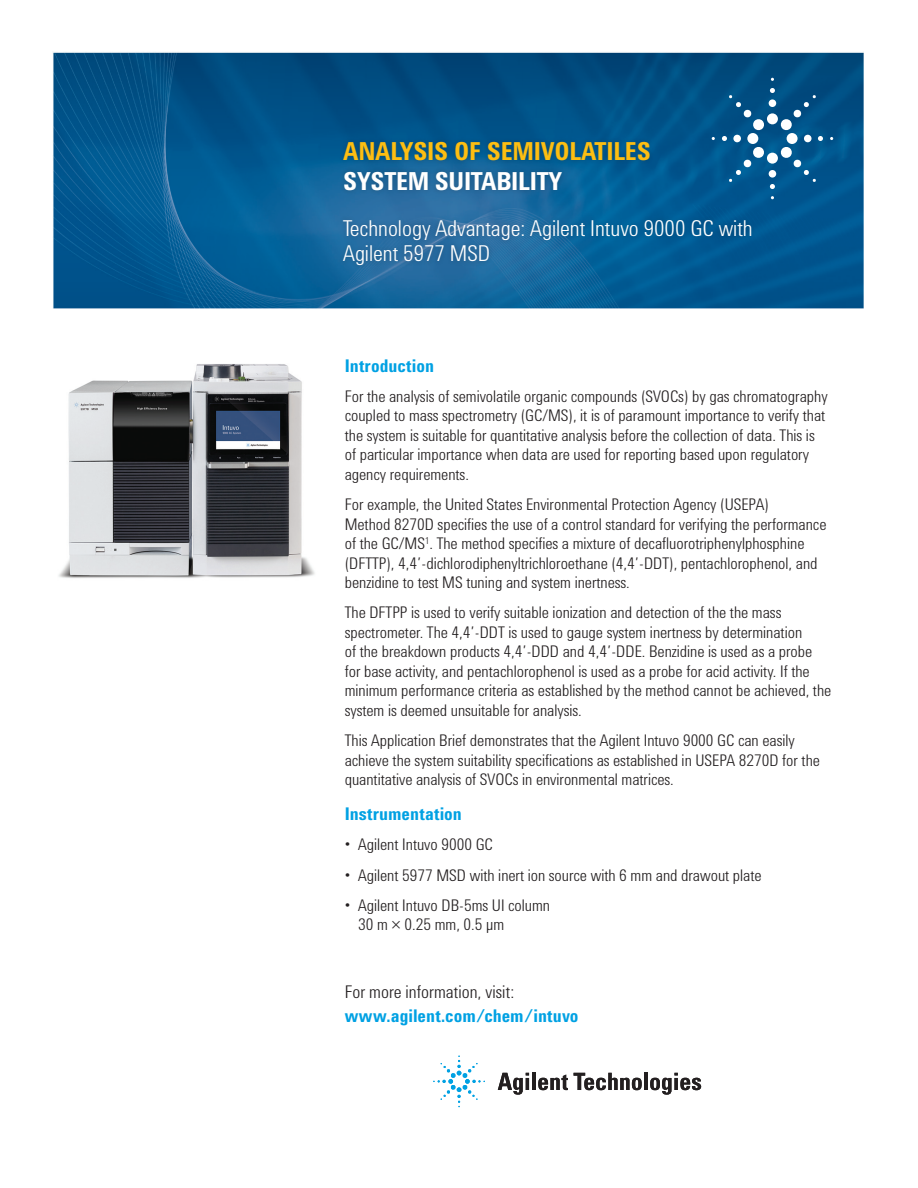
<style>
.page{position:relative;width:918px;height:1188px;background:#fff}
.page>*{position:absolute;margin:0;border:0;box-sizing:border-box;transform-origin:0 0}
.Yellow_Title{font:700 25.5px "Agilent Condensed CFF";letter-spacing:-.01em;color:#fdbe12}
.White_Title{font:700 25.5px "Agilent Condensed CFF";letter-spacing:-.01em;color:#fff}
.Sub-title{font:300 22.5px/25.5px "Agilent Condensed CFF";color:#fff}
.Header_1{font:700 18px "Agilent Condensed CFF";letter-spacing:.005em;color:#00a1e3}
.Pull_Quote{font:700 18px "Agilent Condensed CFF";color:#00a1e3}
.Pull_Quote-2{font:300 18px "Agilent Condensed CFF";color:#231f20}
.Body{font:300 16.5px/19.5px "Agilent Condensed CFF";color:#231f20}
</style>
<div class="page">
<img style="left:53px;top:52px;width:810px;height:257px">
<svg style="left:722px;top:88px;width:101px;height:101px;background:#206897"></svg>
<div style="left:339px;top:137px;width:417px;height:133px;background:#231f20;opacity:.25"></div>
<img style="left:58px;top:364px;width:257px;height:214px">
<svg style="left:498px;top:1073px;width:31px;height:22px"></svg>
<hr style="left:532px;top:1073px;width:4px;height:17px;background:#231f20">
<svg style="left:538px;top:1075px;width:30px;height:15px"></svg>
<svg style="left:574px;top:1073px;width:68px;height:17px"></svg>
<hr style="left:644px;top:1073px;width:4px;height:17px;background:#231f20">
<svg style="left:650px;top:1073px;width:51px;height:22px"></svg>
<svg style="left:433px;top:1056px;width:52px;height:51px"></svg>
<p class="Yellow_Title" style="left:343px;top:132px;width:309px">ANALYSIS OF SEMIVOLATILES</p>
<p class="White_Title" style="left:343px;top:162px;width:220px">SYSTEM SUITABILITY</p>
<p class="Sub-title" style="left:343px;top:214px;width:411px">Technology Advantage: Agilent Intuvo 9000 GC with<br>Agilent 5977 MSD</p>
<p class="Header_1" style="left:345px;top:352px;width:91px">Introduction</p>
<p class="Body" style="left:345px;top:385px;width:484px">For the analysis of semivolatile organic compounds (SVOCs) by gas chromatography coupled to mass spectrometry (GC/MS), it is of paramount importance to verify that the system is suitable for quantitative analysis before the collection of data. This is of particular importance when data are used for reporting based upon regulatory agency requirements.</p>
<p class="Body" style="left:345px;top:493px;width:483px">For example, the United States Environmental Protection Agency (USEPA)<br>Method 8270D specifies the use of a control standard for verifying the performance of the GC/MS<sup>1</sup>. The method specifies a mixture of decafluorotriphenylphosphine (DFTTP), 4,4’-dichlorodiphenyltrichloroethane (4,4’-DDT), pentachlorophenol, and benzidine to test MS tuning and system inertness.</p>
<p class="Body" style="left:345px;top:602px;width:488px">The DFTPP is used to verify suitable ionization and detection of the the mass spectrometer. The 4,4’-DDT is used to gauge system inertness by determination<br>of the breakdown products 4,4’-DDD and 4,4’-DDE. Benzidine is used as a probe for base activity, and pentachlorophenol is used as a probe for acid activity. If the minimum performance criteria as established by the method cannot be achieved, the system is deemed unsuitable for analysis.</p>
<p class="Body" style="left:345px;top:730px;width:477px">This Application Brief demonstrates that the Agilent Intuvo 9000 GC can easily achieve the system suitability specifications as established in USEPA 8270D for the quantitative analysis of SVOCs in environmental matrices.</p>
<p class="Header_1" style="left:345px;top:800px;width:119px">Instrumentation</p>
<p class="Body" style="left:345px;top:834px;width:150px">• Agilent Intuvo 9000 GC</p>
<p class="Body" style="left:345px;top:864px;width:418px">• Agilent 5977 MSD with inert ion source with 6 mm and drawout plate</p>
<p class="Body" style="left:358px;top:894px;width:193px;text-indent:-14px">• Agilent Intuvo DB-5ms UI column<br>30 m × 0.25 mm, 0.5 µm</p>
<p class="Pull_Quote-2" style="left:345px;top:978px;width:171px">For more information, visit:</p>
<p class="Pull_Quote" style="left:345px;top:1002px;width:235px">www.agilent.com/chem/intuvo</p>
</div>
